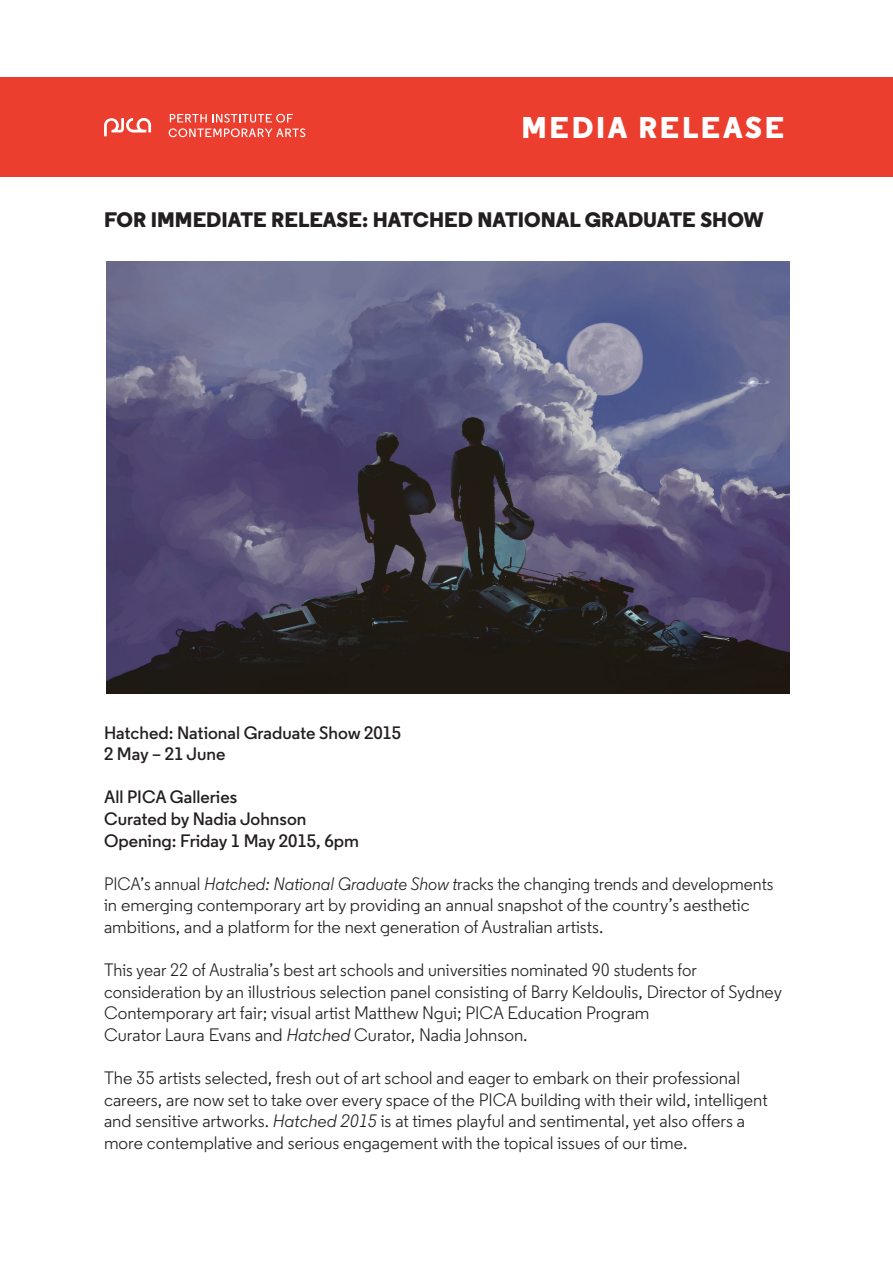
<style>
.page{position:relative;width:893px;height:1263px;background:#fff}
.page>*{position:absolute;margin:0;border:0;box-sizing:border-box;transform-origin:0 0}
.t1{font:800 30px "Regular";letter-spacing:.09em;color:#fff}
.t2{font:800 21px "Regular";color:#231f20}
.t3{font:18px/21.6px "Regular";color:#231f20}
.t4{font:18px/21.6px "Regular";color:#231f20;scale:.96 1}
.t5{font:600 18px "Regular";color:#231f20}
.s1{font-style:italic}
</style>
<div class="page">
<div style="left:0;top:77px;width:893px;height:99px;background:#eb3e2f"></div>
<svg style="left:169px;top:114px;width:136px;height:23px"></svg>
<svg style="left:104px;top:118px;width:47px;height:18px"></svg>
<img style="left:106px;top:261px;width:683px;height:432px">
<p class="t1" style="left:522px;top:108px;width:264px">MEDIA RELEASE</p>
<p class="t2" style="left:104px;top:206px;width:661px">FOR IMMEDIATE RELEASE: HATCHED NATIONAL GRADUATE SHOW</p>
<p class="t5" style="left:104px;top:721px;width:299px">Hatched: National Graduate Show 2015</p>
<p class="t5" style="left:104px;top:743px;width:123px">2 May – 21 June</p>
<p class="t5" style="left:104px;top:786px;width:135px">All PICA Galleries</p>
<p class="t5" style="left:104px;top:807px;width:204px">Curated by Nadia Johnson</p>
<p class="t5" style="left:104px;top:829px;width:256px">Opening: Friday 1 May 2015, 6pm</p>
<p class="t4" style="left:104px;top:873px;width:699px">PICA’s annual <span class="s1">Hatched: National Graduate Show t</span>racks the changing trends and developments in emerging contemporary art by providing an annual snapshot of the country’s aesthetic ambitions, and a platform for the next generation of Australian artists.</p>
<p class="t3" style="left:104px;top:959px;width:594px">This year 22 of Australia’s best art schools and universities nominated 90 students for</p>
<p class="t3" style="left:104px;top:981px;width:679px">consideration by an illustrious selection panel consisting of Barry Keldoulis, Director of Sydney<br>Contemporary art fair; visual artist Matthew Ngui; PICA Education Program</p>
<p class="t3" style="left:104px;top:1024px;width:425px">Curator Laura Evans and <span class="s1">Hatched</span> Curator, Nadia Johnson.</p>
<p class="t3" style="left:104px;top:1067px;width:638px">The 35 artists selected, fresh out of art school and eager to embark on their professional</p>
<p class="t3" style="left:104px;top:1089px;width:665px">careers, are now set to take over every space of the PICA building with their wild, intelligent and sensitive artworks. <span class="s1">Hatched 2015</span> is at times playful and sentimental, yet also offers a more contemplative and serious engagement with the topical issues of our time.</p>
</div>
